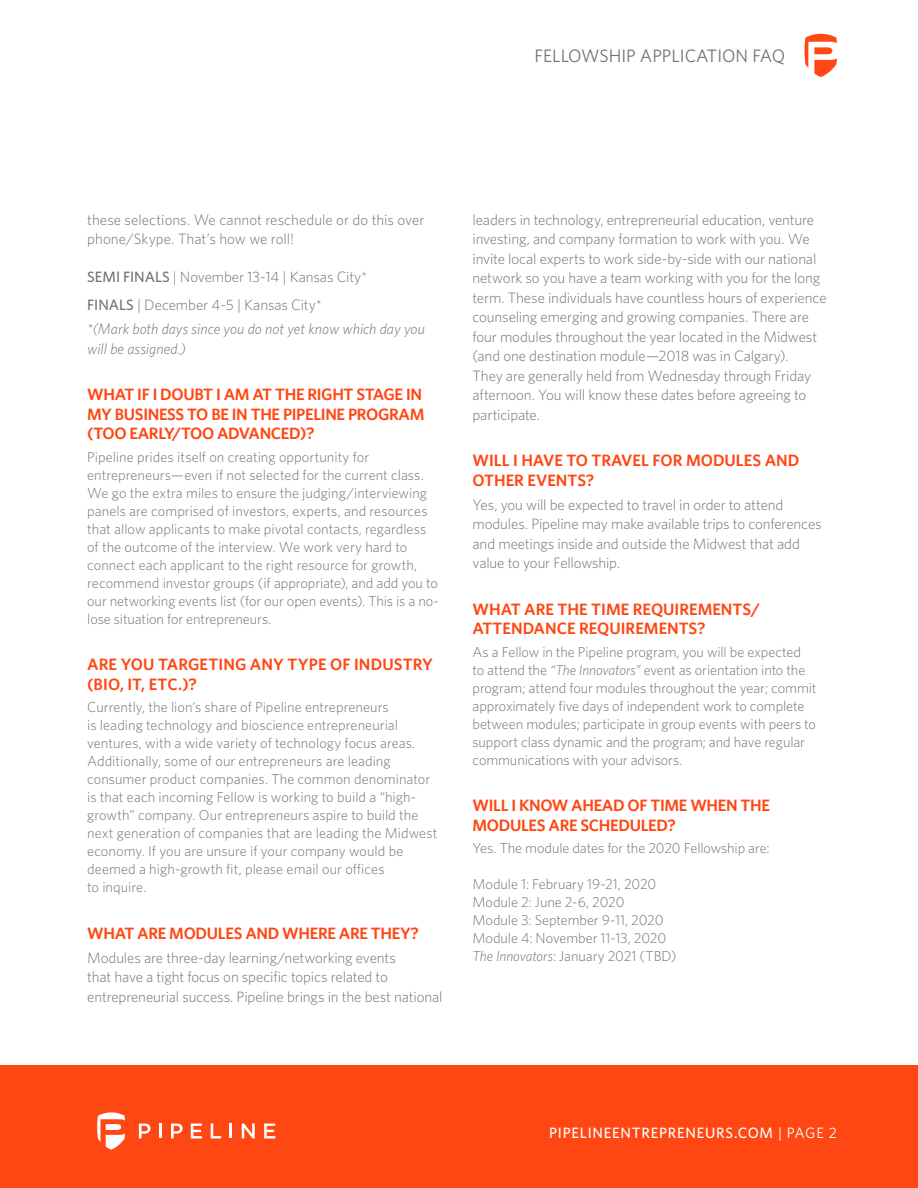
<style>
.page{position:relative;width:918px;height:1188px;background:#fff}
.page>*{position:absolute;margin:0;border:0;box-sizing:border-box;transform-origin:0 0}
.t1{font:18px "Whitney";color:#707274}
.t2{font:600 16.5px/19.5px "Whitney";letter-spacing:-.02em;color:#ff4713}
.t3{font:600 16.5px/19.5px "Whitney";color:#ff4713}
.t4{font:600 16.5px/19.5px "Whitney";letter-spacing:.005em;color:#ff4713}
.t5{font:300 15px/19.5px "Whitney";letter-spacing:-.01em;color:#707274}
.t6{font:italic 300 15px/19.5px "Whitney";color:#707274}
.t7{font:500 15px "Whitney";letter-spacing:.05em;color:#fff}
.t8{font:300 14.4px/18px "Whitney";color:#707274}
.s1{font-weight:500}
.s2{font-style:italic}
.s3{font-weight:400}
</style>
<div class="page">
<svg style="left:804px;top:34px;width:33px;height:43px"></svg>
<div style="left:0;top:1065px;width:918px;height:123px;background:#ff4713"></div>
<svg style="left:139px;top:1124px;width:11px;height:14px"></svg>
<svg style="left:159px;top:1124px;width:2px;height:14px"></svg>
<svg style="left:171px;top:1124px;width:12px;height:14px"></svg>
<svg style="left:191px;top:1124px;width:11px;height:14px"></svg>
<svg style="left:211px;top:1124px;width:10px;height:14px"></svg>
<svg style="left:230px;top:1124px;width:2px;height:14px"></svg>
<svg style="left:242px;top:1124px;width:13px;height:14px"></svg>
<svg style="left:264px;top:1124px;width:11px;height:14px"></svg>
<svg style="left:97px;top:1112px;width:28px;height:38px"></svg>
<p class="t1" style="left:535px;top:43px;width:252px">FELLOWSHIP APPLICATION FAQ</p>
<p class="t5" style="left:87px;top:209px;width:339px">these selections. We cannot reschedule or do this over phone/Skype. That’s how we roll!</p>
<p class="t5" style="left:87px;top:262px;width:282px;line-height:28.5px"><span class="s1">SEMI FINALS</span> | November 13-14 | Kansas City*<br><span class="s1">FINALS</span> | December 4-5 | Kansas City*</p>
<p class="t6" style="left:87px;top:319px;width:339px">*(Mark both days since you do not yet know which day you will be assigned.)</p>
<p class="t2" style="left:87px;top:384px;width:339px">WHAT IF I DOUBT I AM AT THE RIGHT STAGE IN<br>MY BUSINESS TO BE IN THE PIPELINE PROGRAM (TOO EARLY/TOO ADVANCED)?</p>
<p class="t8" style="left:87px;top:447px;width:353px">Pipeline prides itself on creating opportunity for entrepreneurs—even if not selected for the current class.<br>We go the extra miles to ensure the judging/interviewing panels are comprised of investors, experts, and resources that allow applicants to make pivotal contacts, regardless of the outcome of the interview. We work very hard to connect each applicant to the right resource for growth, recommend investor groups (if appropriate), and add you to our networking events list (for our open events). This is a no&shy;lose situation for entrepreneurs.</p>
<p class="t4" style="left:87px;top:654px;width:347px">ARE YOU TARGETING ANY TYPE OF INDUSTRY (BIO, IT, ETC.)?</p>
<p class="t8" style="left:87px;top:698px;width:352px">Currently, the lion’s share of Pipeline entrepreneurs<br>is leading technology and bioscience entrepreneurial ventures, with a wide variety of technology focus areas.<br>Additionally, some of our entrepreneurs are leading consumer product companies. The common denominator is that each incoming Fellow is working to build a “high&shy;growth” company. Our entrepreneurs aspire to build the next generation of companies that are leading the Midwest economy. If you are unsure if your company would be deemed a high-growth fit, please email our offices<br>to inquire.</p>
<p class="t2" style="left:87px;top:923px;width:333px">WHAT ARE MODULES AND WHERE ARE THEY?</p>
<p class="t5" style="left:87px;top:947px;width:357px">Modules are three-day learning/networking events<br>that have a tight focus on specific topics related to entrepreneurial success. Pipeline brings in the best national</p>
<p class="t5" style="left:472px;top:209px;width:356px">leaders in technology, entrepreneurial education, venture investing, and company formation to work with you. We invite local experts to work side-by-side with our national network so you have a team working with you for the long term. These individuals have countless hours of experience counseling emerging and growing companies. There are four modules throughout the year located in the Midwest (and one destination module—2018 was in Calgary).<br>They are generally held from Wednesday through Friday afternoon. You will know these dates before agreeing to participate.</p>
<p class="t3" style="left:472px;top:450px;width:328px">WILL I HAVE TO TRAVEL FOR MODULES AND<br>OTHER EVENTS?</p>
<p class="t5" style="left:472px;top:494px;width:351px">Yes, you will be expected to travel in order to attend modules. Pipeline may make available trips to conferences and meetings inside and outside the Midwest that add value to your Fellowship.</p>
<p class="t3" style="left:472px;top:599px;width:289px">WHAT ARE THE TIME REQUIREMENTS/<br>ATTENDANCE REQUIREMENTS?</p>
<p class="t8" style="left:472px;top:642px;width:346px">As a Fellow in the Pipeline program, you will be expected<br>to attend the <span class="s2">“The Innovators”</span> event as orientation into the program; attend four modules throughout the year; commit approximately five days of independent work to complete between modules; participate in group events with peers to support class dynamic and the program; and have regular communications with your advisors.</p>
<p class="t2" style="left:472px;top:795px;width:299px">WILL I KNOW AHEAD OF TIME WHEN THE<br>MODULES ARE SCHEDULED?</p>
<p class="t8" style="left:472px;top:839px;width:299px">Yes. The module dates for the 2020 Fellowship are:</p>
<p class="t8" style="left:472px;top:875px;width:205px">Module 1: February 19-21, 2020<br>Module 2: June 2-6, 2020<br>Module 3: September 9-11, 2020<br>Module 4: November 11-13, 2020<br><span class="s2">The Innovators</span>: January 2021 (TBD)</p>
<p class="t7" style="left:549px;top:1123px;width:289px">PIPELINEENTREPRENEURS.COM <span class="s3">| PAGE 2</span></p>
</div>
